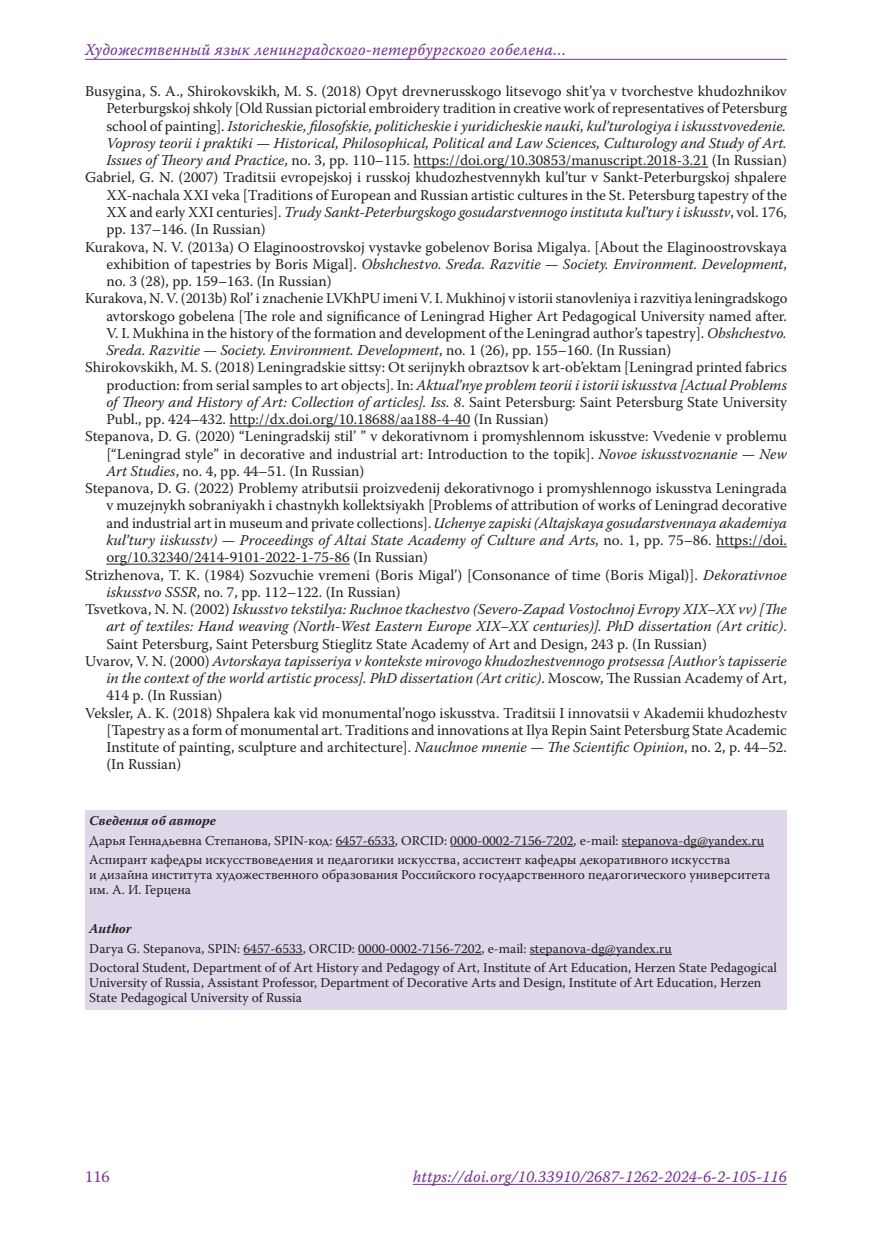
<style>
.page{position:relative;width:872px;height:1234px;background:#fff}
.page>*{position:absolute;margin:0;border:0;box-sizing:border-box;transform-origin:0 0}
.t1{font:16.5px "Warnock Pro It Capt";letter-spacing:.01em;color:#763193;scale:.95 1}
.t2{font:16.5px "Warnock Pro";color:#763193}
.LIT{font:15px/17.2px "Warnock Pro";color:#231f20;text-align:justify}
.LIT-2{font:italic 15px/17.2px "Warnock Pro";color:#231f20;text-align:justify}
.Affiliation_info{font:13.5px/15px "Warnock Pro";color:#231f20}
.Affiliation_info-2{font:italic 700 13.5px "Warnock Pro";color:#231f20}
.s1{font-style:italic}
.s2{font-style:normal}
</style>
<div class="page">
<hr style="left:413px;top:1183px;width:374px;height:1px;background:#763193">
<hr style="left:85px;top:59px;width:702px;height:1px;background:#763193">
<hr style="left:413px;top:167px;width:295px;height:1px;background:#231f20">
<hr style="left:229px;top:425px;width:241px;height:1px;background:#231f20">
<hr style="left:716px;top:546px;width:71px;height:1px;background:#231f20">
<hr style="left:106px;top:563px;width:244px;height:1px;background:#231f20">
<div style="left:85px;top:810px;width:702px;height:199px;background:#e1d7ea"></div>
<hr style="left:336px;top:845px;width:59px;height:1px;background:#231f20">
<hr style="left:450px;top:845px;width:123px;height:1px;background:#231f20">
<hr style="left:622px;top:845px;width:142px;height:1px;background:#231f20">
<hr style="left:243px;top:953px;width:60px;height:1px;background:#231f20">
<hr style="left:358px;top:953px;width:123px;height:1px;background:#231f20">
<hr style="left:530px;top:953px;width:142px;height:1px;background:#231f20">
<p class="t1" style="left:85px;top:39px;width:508px">Художественный язык ленинградского-петербургского гобелена…</p>
<p class="LIT" style="left:106px;top:82px;width:682px;text-indent:-21px">Busygina, S. A., Shirokovskikh, M. S. (2018) Opyt drevnerusskogo litsevogo shit’ya v tvorchestve khudozhnikov Peterburgskoj shkoly [Old Russian pictorial embroidery tradition in creative work of representatives of Petersburg school of painting]. <span class="s1">Istoricheskie, filosofskie, politicheskie i yuridicheskie nauki, kul’turologiya i iskusstvovedenie.<br>Voprosy teorii i praktiki</span> — <span class="s1">Historical, Philosophical, Political and Law Sciences, Culturology and Study of Art.<br>Issues of Theory and Practice</span>, no. 3, pp. 110–115. https://doi.org/10.30853/manuscript.2018-3.21 (In Russian)</p>
<p class="LIT" style="left:106px;top:169px;width:682px;text-indent:-21px">Gabriel, G. N. (2007) Traditsii evropejskoj i russkoj khudozhestvennykh kul’tur v Sankt-Peterburgskoj shpalere XX-nachala XXI veka [Traditions of European and Russian artistic cultures in the St. Petersburg tapestry of the XX and early XXI centuries]. <span class="s1">Trudy Sankt-Peterburgskogo gosudarstvennogo instituta kul’tury i iskusstv</span>, vol. 176, pp. 137–146. (In Russian)</p>
<p class="LIT" style="left:106px;top:238px;width:682px;text-indent:-21px">Kurakova, N. V. (2013a) O Elaginoostrovskoj vystavke gobelenov Borisa Migalya. [About the Elaginoostrovskaya exhibition of tapestries by Boris Migal]. <span class="s1">Obshchestvo. Sreda. Razvitie — Society. Environment. Development</span>, no. 3 (28), pp. 159–163. (In Russian)</p>
<p class="LIT" style="left:106px;top:289px;width:682px;text-indent:-21px">Kurakova, N. V. (2013b) Rol’ i znachenie LVKhPU imeni V. I. Mukhinoj v istorii stanovleniya i razvitiya leningradskogo avtorskogo gobelena [The role and significance of Leningrad Higher Art Pedagogical University named after.<br>V. I. Mukhina in the history of the formation and development of the Leningrad author’s tapestry]. <span class="s1">Obshchestvo.<br>Sreda. Razvitie — Society. Environment. Development</span>, no. 1 (26), pp. 155–160. (In Russian)</p>
<p class="LIT" style="left:106px;top:358px;width:682px;text-indent:-21px">Shirokovskikh, M. S. (2018) Leningradskie sittsy: Ot serijnykh obraztsov k art-ob’ektam [Leningrad printed fabrics production: from serial samples to art objects]. In: <span class="s1">Aktual’nye problem teorii i istorii iskusstva [Actual Problems of Theory and History of Art: Collection of articles]. Iss. 8</span>. Saint Petersburg: Saint Petersburg State University Publ., pp. 424–432. http://dx.doi.org/10.18688/aa188-4-40 (In Russian)</p>
<p class="LIT" style="left:106px;top:427px;width:682px;text-indent:-21px">Stepanova, D. G. (2020) “Leningradskij stil’ ” v dekorativnom i promyshlennom iskusstve: Vvedenie v problemu [“Leningrad style” in decorative and industrial art: Introduction to the topik]. <span class="s1">Novoe iskusstvoznanie — New Art Studies</span>, no. 4, pp. 44–51. (In Russian)</p>
<p class="LIT" style="left:106px;top:479px;width:682px;text-indent:-21px">Stepanova, D. G. (2022) Problemy atributsii proizvedenij dekorativnogo i promyshlennogo iskusstva Leningrada v muzejnykh sobraniyakh i chastnykh kollektsiyakh [Problems of attribution of works of Leningrad decorative and industrial art in museum and private collections]. <span class="s1">Uchenye zapiski (Altajskaya gosudarstvennaya akademiya kul’tury iiskusstv) — Proceedings of Altai State Academy of Culture and Arts</span>, no. 1, pp. 75–86. https://doi. org/10.32340/2414-9101-2022-1-75-86 (In Russian)</p>
<p class="LIT" style="left:106px;top:565px;width:682px;text-indent:-21px">Strizhenova, T. K. (1984) Sozvuchie vremeni (Boris Migal’) [Consonance of time (Boris Migal)]. <span class="s1">Dekorativnoe iskusstvo SSSR</span>, no. 7, pp. 112–122. (In Russian)</p>
<p class="LIT-2" style="left:106px;top:600px;width:682px;text-indent:-21px"><span class="s2">Tsvetkova, N. N. (2002)</span> Iskusstvo tekstilya: Ruchnoe tkachestvo (Severo-Zapad Vostochnoj Evropy XIX–XX vv) [The art of textiles: Hand weaving (North-West Eastern Europe XIX–XX centuries)]. PhD dissertation (Art critic)<span class="s2">.<br>Saint Petersburg, Saint Petersburg Stieglitz State Academy of Art and Design, 243 p. (In Russian)</span></p>
<p class="LIT-2" style="left:106px;top:652px;width:682px;text-indent:-21px"><span class="s2">Uvarov, V. N. (2000)</span> Avtorskaya tapisseriya v kontekste mirovogo khudozhestvennogo protsessa [Author’s tapisserie in the context of the world artistic process]. PhD dissertation (Art critic)<span class="s2">. Moscow, The Russian Academy of Art, 414 p. (In Russian)</span></p>
<p class="LIT" style="left:106px;top:703px;width:682px;text-indent:-21px">Veksler, A. K. (2018) Shpalera kak vid monumental’nogo iskusstva. Traditsii I innovatsii v Akademii khudozhestv [Tapestry as a form of monumental art. Traditions and innovations at Ilya Repin Saint Petersburg State Academic Institute of painting, sculpture and architecture]. <span class="s1">Nauchnoe mnenie — The Scientific Opinion</span>, no. 2, p. 44–52. (In Russian)</p>
<p class="Affiliation_info-2" style="left:89px;top:812px;width:128px">Сведения об авторе</p>
<p class="Affiliation_info" style="left:89px;top:832px;width:676px">Дарья Геннадьевна Степанова, SPIN-код: 6457-6533, ORCID: 0000-0002-7156-7202, e-mail: stepanova-dg@yandex.ru</p>
<p class="Affiliation_info" style="left:89px;top:851px;width:682px">Аспирант кафедры искусствоведения и педагогики искусства, ассистент кафедры декоративного искусства<br>и дизайна института художественного образования Российского государственного педагогического университета им. А. И. Герцена</p>
<p class="Affiliation_info-2" style="left:89px;top:920px;width:44px">Author</p>
<p class="Affiliation_info" style="left:89px;top:940px;width:584px">Darya G. Stepanova, SPIN: 6457-6533, ORCID: 0000-0002-7156-7202, e-mail: stepanova-dg@yandex.ru</p>
<p class="Affiliation_info" style="left:89px;top:959px;width:689px">Doctoral Student, Department of of Art History and Pedagogy of Art, Institute of Art Education, Herzen State Pedagogical<br>University of Russia, Assistant Professor, Department of Decorative Arts and Design, Institute of Art Education, Herzen<br>State Pedagogical University of Russia</p>
<p class="t2" style="left:85px;top:1166px;width:26px">116</p>
<p class="t1" style="left:413px;top:1166px;width:395px">https://doi.org/10.33910/2687-1262-2024-6-2-105-116</p>
</div>
